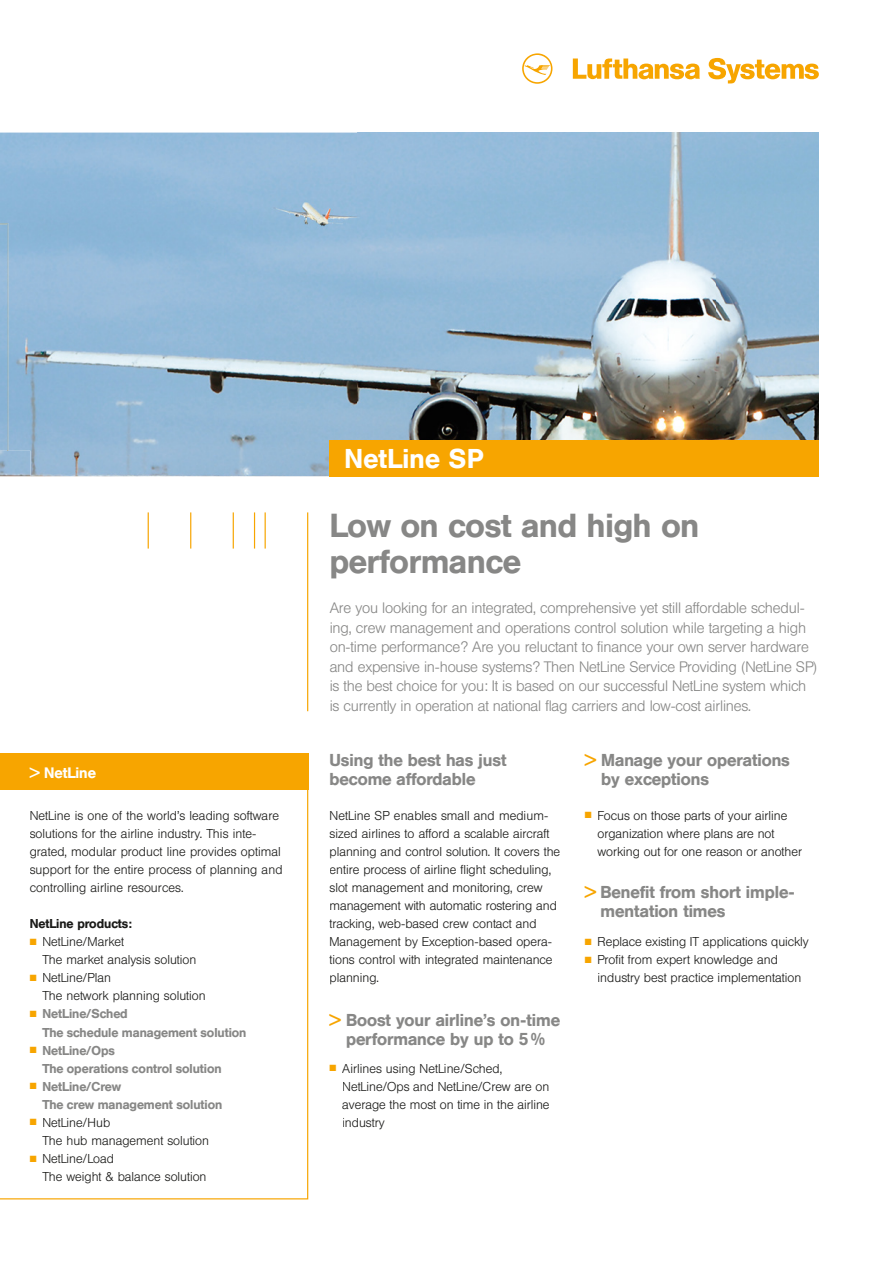
<style>
.page{position:relative;width:893px;height:1263px;background:#fff}
.page>*{position:absolute;margin:0;border:0;box-sizing:border-box;transform-origin:0 0}
.t1{font:500 33px/36px "Helvetica BQ";color:#878786}
.t2{font:500 27px "Helvetica BQ";letter-spacing:.015em;color:#fff}
.t3{font:500 17.1px/19.5px "Helvetica BQ";color:#878786}
.t4{font:300 15px/19.5px "Helvetica BQ";letter-spacing:-.01em;color:#878786}
.t5{font:500 15px "Helvetica BQ";color:#fff}
.t6{font:300 12.75px/18px "Helvetica BQ";color:#1a1a18}
.t7{font:500 12.75px/18px "Helvetica BQ";color:#878786}
.t8{font:500 12.75px "Helvetica BQ";color:#1a1a18}
.s1{color:#f7a500}
</style>
<div class="page">
<svg style="left:0;top:790px;width:308px;height:409px"></svg>
<div style="left:0;top:754px;width:308px;height:36px;background:#f7a500"></div>
<img style="left:0;top:133px;width:819px;height:343px">
<img style="left:0;top:223px;width:8px;height:228px">
<img style="left:0;top:451px;width:31px;height:25px">
<svg style="left:522px;top:53px;width:30px;height:31px"></svg>
<svg style="left:573px;top:59px;width:127px;height:20px"></svg>
<svg style="left:708px;top:58px;width:111px;height:25px"></svg>
<div style="left:330px;top:440px;width:489px;height:36px;background:#f7a500"></div>
<hr style="left:307px;top:512px;width:1px;height:199px;background:#f7a500">
<hr style="left:254px;top:512px;width:1px;height:37px;background:#f7a500">
<hr style="left:265px;top:512px;width:1px;height:37px;background:#f7a500">
<hr style="left:148px;top:512px;width:1px;height:37px;background:#f7a500">
<hr style="left:190px;top:512px;width:1px;height:37px;background:#f7a500">
<hr style="left:233px;top:512px;width:1px;height:37px;background:#f7a500">
<p class="t5" style="left:30px;top:763px;width:68px">&gt; NetLine</p>
<p class="t6" style="left:30px;top:806px;width:254px">NetLine is one of the world’s leading software solutions for the airline industry. This inte&shy;grated, modular product line provides optimal support for the entire process of planning and controlling airline resources.</p>
<p class="t8" style="left:30px;top:916px;width:104px">NetLine products:</p>
<p class="t6" style="left:42px;top:933px;width:155px;text-indent:-13px"><span class="s1">■</span> NetLine/Market<br>The market analysis solution</p>
<p class="t6" style="left:42px;top:969px;width:165px;text-indent:-13px"><span class="s1">■</span> NetLine/Plan<br>The network planning solution</p>
<p class="t7" style="left:42px;top:1005px;width:205px;text-indent:-13px"><span class="s1">■</span> NetLine/Sched<br>The schedule management solution</p>
<p class="t7" style="left:42px;top:1041px;width:181px;text-indent:-13px"><span class="s1">■</span> NetLine/Ops<br>The operations control solution</p>
<p class="t7" style="left:42px;top:1077px;width:181px;text-indent:-13px"><span class="s1">■</span> NetLine/Crew<br>The crew management solution</p>
<p class="t6" style="left:42px;top:1114px;width:168px;text-indent:-13px"><span class="s1">■</span> NetLine/Hub<br>The hub management solution</p>
<p class="t6" style="left:42px;top:1150px;width:166px;text-indent:-13px"><span class="s1">■</span> NetLine/Load<br>The weight &amp; balance solution</p>
<h2 class="t2" style="left:345px;top:443px;width:140px">NetLine SP</h2>
<h1 class="t1" style="left:330px;top:508px;width:371px">Low on cost and high on performance</h1>
<p class="t4" style="left:330px;top:599px;width:489px">Are you looking for an integrated, comprehensive yet still affordable schedul&shy;ing, crew management and operations control solution while targeting a high on-time performance? Are you reluctant to finance your own server hardware and expensive in-house systems? Then NetLine Service Providing (NetLine SP) is the best choice for you: It is based on our successful NetLine system which is currently in operation at national flag carriers and low-cost airlines.</p>
<h3 class="t3" style="left:330px;top:750px;width:178px">Using the best has just become affordable</h3>
<p class="t6" style="left:330px;top:806px;width:232px">NetLine SP enables small and medium&shy;sized airlines to afford a scalable aircraft planning and control solution. It covers the entire process of airline flight scheduling, slot management and monitoring, crew management with automatic rostering and tracking, web-based crew contact and Management by Exception-based opera&shy;tions control with integrated maintenance planning.</p>
<h3 class="t3" style="left:330px;top:1010px;width:232px;text-align:center"><span class="s1">&gt;</span> Boost your airline’s on-time performance by up to 5 %</h3>
<p class="t6" style="left:342px;top:1059px;width:209px;text-indent:-13px"><span class="s1">■</span> Airlines using NetLine/Sched,<br>NetLine/Ops and NetLine/Crew are on average the most on time in the airline industry</p>
<h3 class="t3" style="left:601px;top:750px;width:190px;text-indent:-17px"><span class="s1">&gt;</span> Manage your operations by exceptions</h3>
<p class="t6" style="left:597px;top:806px;width:206px;text-indent:-13px"><span class="s1">■</span> Focus on those parts of your airline organization where plans are not working out for one reason or another</p>
<h3 class="t3" style="left:601px;top:882px;width:195px;text-indent:-16px"><span class="s1">&gt;</span> Benefit from short imple&shy;mentation times</h3>
<p class="t6" style="left:585px;top:933px;width:225px"><span class="s1">■</span> Replace existing IT applications quickly</p>
<p class="t6" style="left:597px;top:951px;width:205px;text-indent:-13px"><span class="s1">■</span> Profit from expert knowledge and industry best practice implementation</p>
</div>
